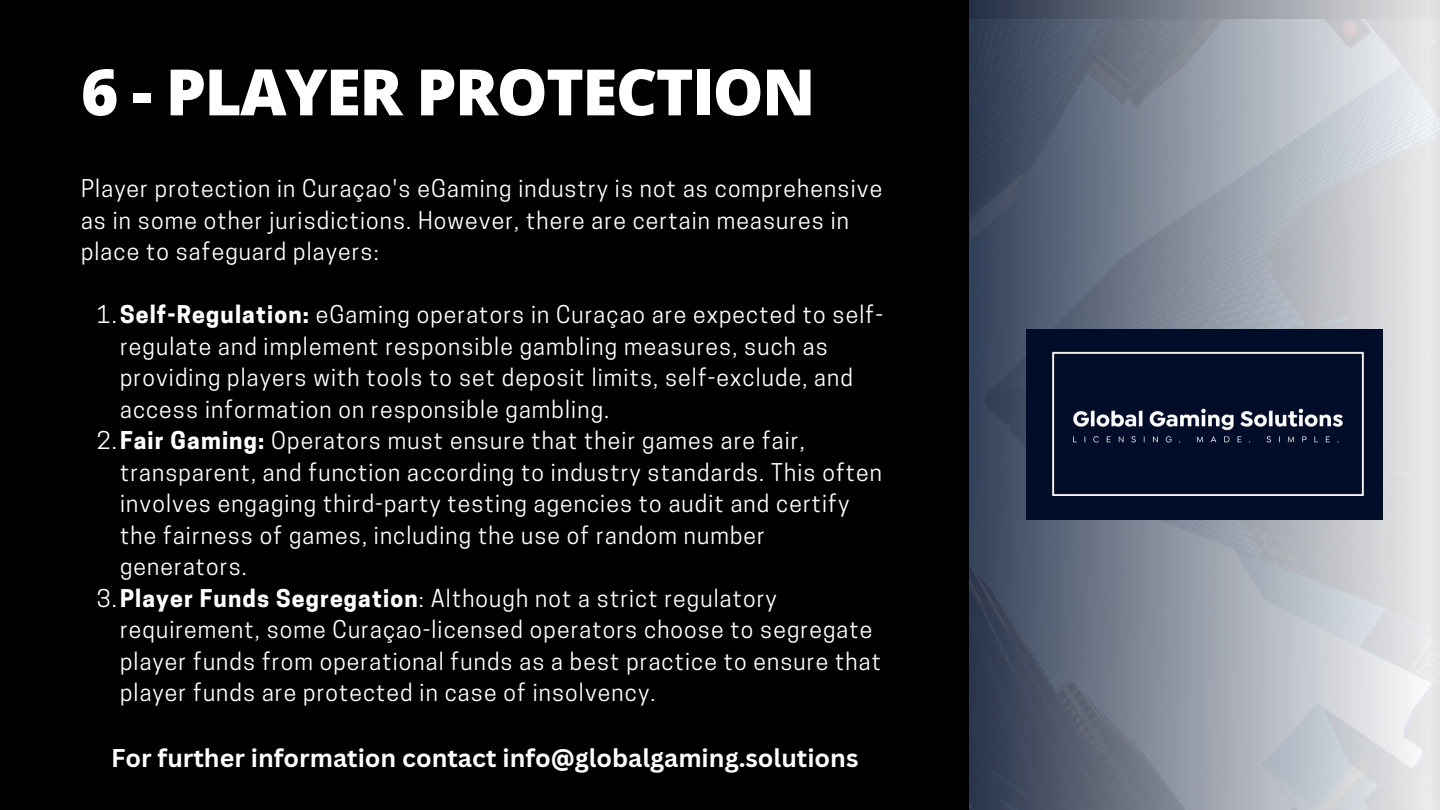
<style>
.page{position:relative;width:1440px;height:810px;background:#000}
.page>*{position:absolute;margin:0;border:0;box-sizing:border-box;transform-origin:0 0}
.t1{font:800 64px "Open Sans";letter-spacing:-.025em;color:#fff}
.t2{font:700 25px "Canva Sans";color:#fff}
.t3{font:23px/31.5px "Cooper Hewitt";letter-spacing:.05em;color:#fff}
.s1{font-weight:700}
</style>
<div class="page">
<div style="left:969px;top:0;width:471px;height:810px;background:linear-gradient(to right,#313e56,#f3f3f4)"></div>
<img style="left:1027px;top:330px;width:355px;height:189px">
<p class="t1" style="left:81px;top:47px;width:736px">6 - PLAYER PROTECTION</p>
<p class="t3" style="left:81px;top:176px;width:803px">Player protection in Curaçao's eGaming industry is not as comprehensive as in some other jurisdictions. However, there are certain measures in place to safeguard players:</p>
<p class="t3" style="left:120px;top:302px;width:764px;text-indent:-23px">1.<span class="s1">Self-Regulation:</span> eGaming operators in Curaçao are expected to self&shy;regulate and implement responsible gambling measures, such as providing players with tools to set deposit limits, self-exclude, and access information on responsible gambling.</p>
<p class="t3" style="left:120px;top:428px;width:764px;text-indent:-23px">2.<span class="s1">Fair Gaming:</span> Operators must ensure that their games are fair, transparent, and function according to industry standards. This often involves engaging third-party testing agencies to audit and certify the fairness of games, including the use of random number generators.</p>
<p class="t3" style="left:120px;top:585px;width:762px;text-indent:-23px">3.<span class="s1">Player Funds Segregation</span>: Although not a strict regulatory requirement, some Curaçao-licensed operators choose to segregate player funds from operational funds as a best practice to ensure that player funds are protected in case of insolvency.</p>
<p class="t2" style="left:111px;top:740px;width:749px">For further information contact info@globalgaming.solutions</p>
</div>
